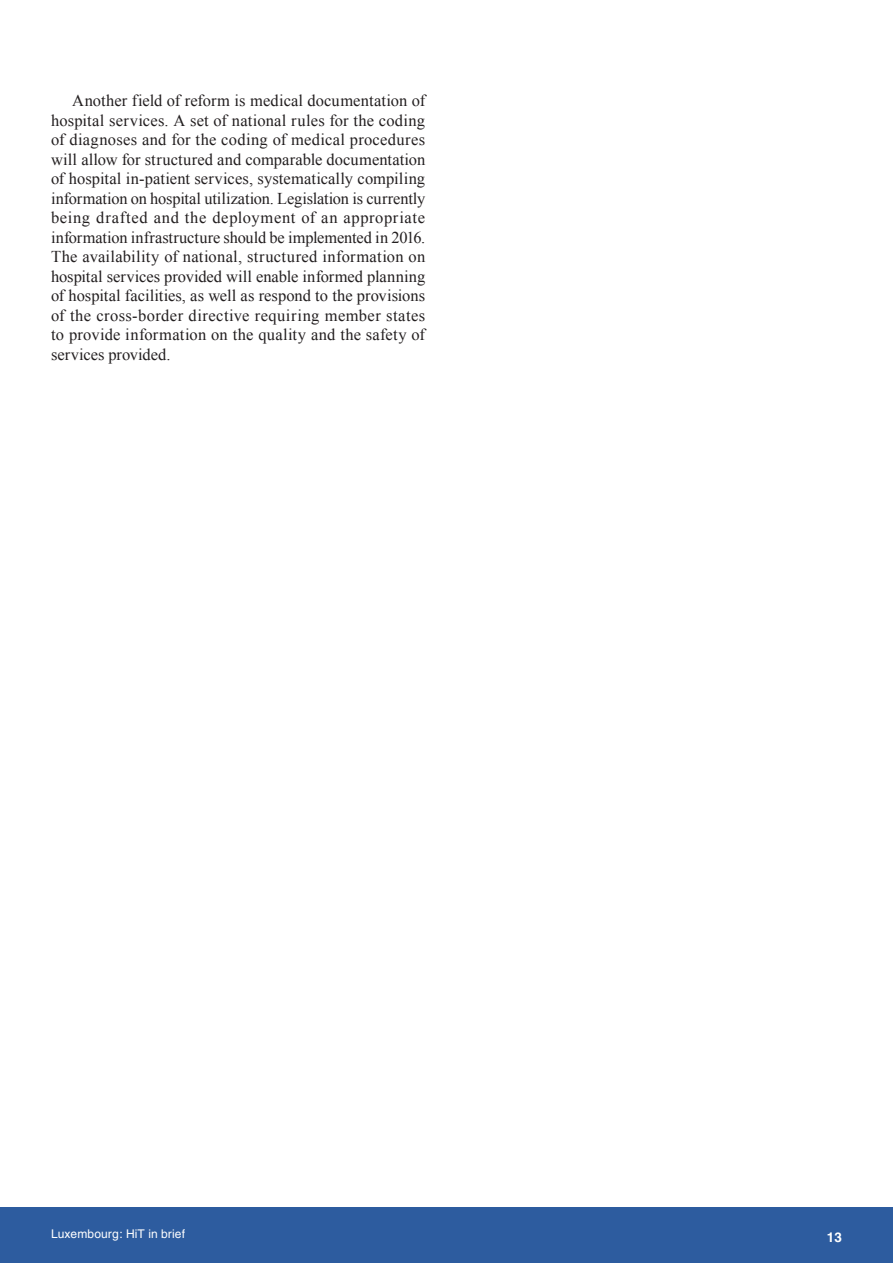
<style>
.page{position:relative;width:893px;height:1263px;background:#fff}
.page>*{position:absolute;margin:0;border:0;box-sizing:border-box;transform-origin:0 0}
.t1{font:16.5px/19.5px "Times New Roman";letter-spacing:.01em;color:#231f20;text-align:justify}
.t2{font:700 13.5px "Helvetica";color:#fff}
.t3{font:12px "Helvetica";letter-spacing:.01em;color:#fff}
</style>
<div class="page">
<div style="left:0;top:1208px;width:893px;height:55px;background:#2d5c9f"></div>
<p class="t1" style="left:51px;top:91px;width:376px;text-indent:21px">Another field of reform is medical documentation of hospital services. A set of national rules for the coding of diagnoses and for the coding of medical procedures will allow for structured and comparable documentation of hospital in-patient services, systematically compiling information on hospital utilization. Legislation is currently being drafted and the deployment of an appropriate information infrastructure should be implemented in 2016.<br>The availability of national, structured information on hospital services provided will enable informed planning of hospital facilities, as well as respond to the provisions of the cross-border directive requiring member states to provide information on the quality and the safety of services provided.</p>
<p class="t3" style="left:51px;top:1229px;width:135px">Luxembourg: HiT in brief</p>
<p class="t2" style="left:827px;top:1232px;width:17px">13</p>
</div>
